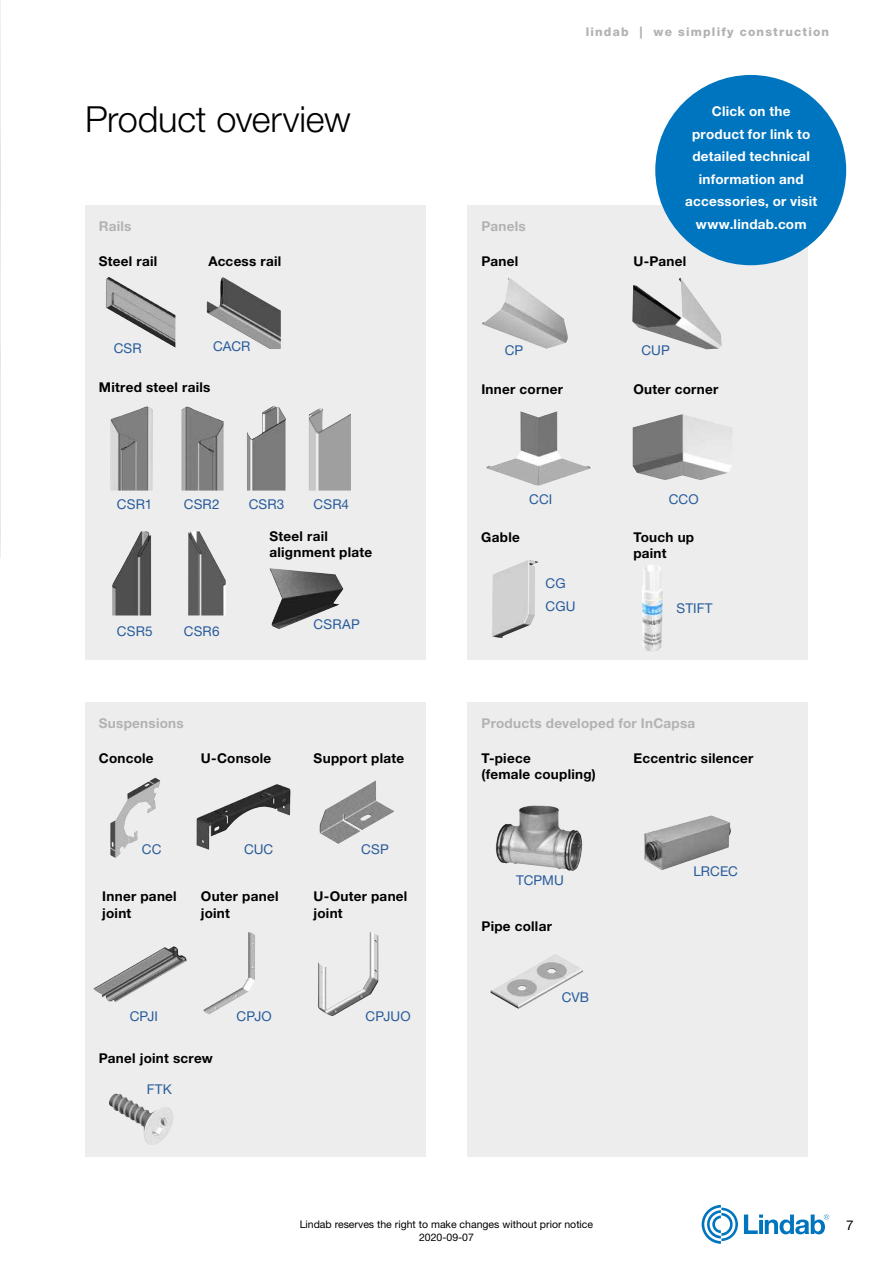
<style>
.page{position:relative;width:893px;height:1263px;background:#fff}
.page>*{position:absolute;margin:0;border:0;box-sizing:border-box;transform-origin:0 0}
.t1{font:300 36px "Helvetica Neue LT Pro";letter-spacing:-.005em;color:#000}
.t2{font:700 13.5px/16.2px "Helvetica Neue LT Pro";letter-spacing:.02em;color:#000}
.t3{font:13.5px/22.5px "Helvetica Neue LT Pro";letter-spacing:.005em;color:#275b9b}
.t4{font:700 13.5px/22.5px "Helvetica Neue LT Pro";letter-spacing:.02em;color:#fff;text-align:center}
.t5{font:700 13.5px "Helvetica Neue LT Pro";letter-spacing:.02em;color:#b3b2b2}
.t6{font:13.5px "Helvetica Neue LT Pro";color:#000}
.t7{font:800 12px "Helvetica Neue LT Pro";letter-spacing:.1em;color:#b3b2b2}
.t8{font:10.5px "Helvetica Neue LT Pro";color:#000}
</style>
<div class="page">
<svg style="left:744px;top:1214px;width:85px;height:20px"></svg>
<svg style="left:702px;top:1205px;width:36px;height:39px"></svg>
<img style="left:0;top:0;width:1px;height:557px">
<div style="left:468px;top:206px;width:340px;height:454px;background:#ededed"></div>
<img style="left:482px;top:278px;width:86px;height:71px">
<img style="left:632px;top:277px;width:90px;height:72px">
<img style="left:486px;top:411px;width:105px;height:75px">
<img style="left:632px;top:414px;width:100px;height:66px">
<img style="left:642px;top:565px;width:21px;height:86px">
<img style="left:492px;top:560px;width:47px;height:78px">
<div style="left:85px;top:702px;width:340px;height:455px;background:#ededed"></div>
<img style="left:110px;top:777px;width:50px;height:81px">
<img style="left:196px;top:784px;width:95px;height:66px">
<img style="left:319px;top:780px;width:75px;height:64px">
<img style="left:203px;top:932px;width:52px;height:82px">
<img style="left:318px;top:932px;width:61px;height:84px">
<img style="left:94px;top:946px;width:93px;height:56px">
<img style="left:109px;top:1093px;width:64px;height:52px">
<div style="left:468px;top:702px;width:340px;height:455px;background:#ededed"></div>
<img style="left:495px;top:805px;width:87px;height:66px">
<img style="left:644px;top:815px;width:87px;height:55px">
<img style="left:491px;top:954px;width:92px;height:55px">
<div style="left:85px;top:206px;width:340px;height:454px;background:#ededed"></div>
<img style="left:106px;top:277px;width:69px;height:71px">
<img style="left:111px;top:406px;width:42px;height:85px">
<img style="left:181px;top:407px;width:43px;height:84px">
<img style="left:247px;top:406px;width:39px;height:85px">
<img style="left:309px;top:408px;width:42px;height:83px">
<img style="left:112px;top:531px;width:39px;height:84px">
<img style="left:188px;top:531px;width:38px;height:84px">
<img style="left:206px;top:277px;width:75px;height:72px">
<img style="left:269px;top:568px;width:74px;height:61px">
<div style="left:655px;top:75px;width:191px;height:190px;background:#0075bf;border-radius:50%"></div>
<p class="t7" style="left:586px;top:25px;width:245px">lindab | we simplify construction</p>
<h1 class="t1" style="left:85px;top:97px;width:267px">Product overview</h1>
<p class="t4" style="left:685px;top:100px;width:134px">Click on the product for link to detailed technical information and accessories, or visit www.lindab.com</p>
<p class="t5" style="left:481px;top:217px;width:46px">Panels</p>
<p class="t5" style="left:99px;top:217px;width:34px">Rails</p>
<p class="t2" style="left:99px;top:253px;width:60px">Steel rail</p>
<p class="t3" style="left:114px;top:337px;width:29px">CSR</p>
<p class="t2" style="left:208px;top:253px;width:74px">Access rail</p>
<p class="t3" style="left:213px;top:334px;width:39px">CACR</p>
<p class="t2" style="left:99px;top:378px;width:113px">Mitred steel rails</p>
<p class="t3" style="left:117px;top:493px;width:37px">CSR1</p>
<p class="t3" style="left:184px;top:493px;width:37px">CSR2</p>
<p class="t3" style="left:249px;top:493px;width:37px">CSR3</p>
<p class="t3" style="left:314px;top:493px;width:37px">CSR4</p>
<p class="t3" style="left:117px;top:620px;width:37px">CSR5</p>
<p class="t3" style="left:184px;top:620px;width:37px">CSR6</p>
<p class="t5" style="left:99px;top:714px;width:86px">Suspensions</p>
<p class="t2" style="left:269px;top:528px;width:104px">Steel rail alignment plate</p>
<p class="t3" style="left:314px;top:613px;width:48px">CSRAP</p>
<p class="t2" style="left:99px;top:749px;width:56px">Concole</p>
<p class="t2" style="left:201px;top:749px;width:72px">U-Console</p>
<p class="t2" style="left:314px;top:749px;width:92px">Support plate</p>
<p class="t3" style="left:142px;top:837px;width:21px">CC</p>
<p class="t3" style="left:244px;top:837px;width:31px">CUC</p>
<p class="t3" style="left:361px;top:837px;width:29px">CSP</p>
<p class="t2" style="left:201px;top:888px;width:79px">Outer panel joint</p>
<p class="t2" style="left:314px;top:888px;width:95px">U-Outer panel joint</p>
<p class="t2" style="left:102px;top:888px;width:76px">Inner panel joint</p>
<p class="t3" style="left:130px;top:1005px;width:30px">CPJI</p>
<p class="t2" style="left:99px;top:1049px;width:115px">Panel joint screw</p>
<p class="t3" style="left:147px;top:1077px;width:27px">FTK</p>
<p class="t3" style="left:237px;top:1005px;width:37px">CPJO</p>
<p class="t3" style="left:365px;top:1005px;width:47px">CPJUO</p>
<p class="t2" style="left:481px;top:253px;width:38px">Panel</p>
<p class="t2" style="left:633px;top:253px;width:54px">U-Panel</p>
<p class="t3" style="left:505px;top:338px;width:20px">CP</p>
<p class="t3" style="left:641px;top:338px;width:30px">CUP</p>
<p class="t2" style="left:481px;top:380px;width:83px">Inner corner</p>
<p class="t2" style="left:633px;top:380px;width:86px">Outer corner</p>
<p class="t2" style="left:481px;top:528px;width:40px">Gable</p>
<p class="t3" style="left:529px;top:488px;width:25px">CCI</p>
<p class="t3" style="left:669px;top:488px;width:31px">CCO</p>
<p class="t2" style="left:633px;top:528px;width:62px">Touch up paint</p>
<p class="t3" style="left:545px;top:572px;width:31px">CG<br>CGU</p>
<p class="t3" style="left:677px;top:597px;width:38px">STIFT</p>
<p class="t5" style="left:482px;top:714px;width:215px">Products developed for InCapsa</p>
<p class="t2" style="left:482px;top:749px;width:116px">T-piece<br>(female coupling)</p>
<p class="t2" style="left:634px;top:749px;width:121px">Eccentric silencer</p>
<p class="t3" style="left:516px;top:868px;width:49px">TCPMU</p>
<p class="t2" style="left:482px;top:918px;width:72px">Pipe collar</p>
<p class="t3" style="left:562px;top:985px;width:29px">CVB</p>
<p class="t3" style="left:693px;top:860px;width:46px">LRCEC</p>
<p class="t8" style="left:300px;top:1218px;width:295px">Lindab reserves the right to make changes without prior notice</p>
<p class="t6" style="left:846px;top:1217px;width:9px">7</p>
<p class="t8" style="left:419px;top:1230px;width:56px">2020-09-07</p>
</div>
